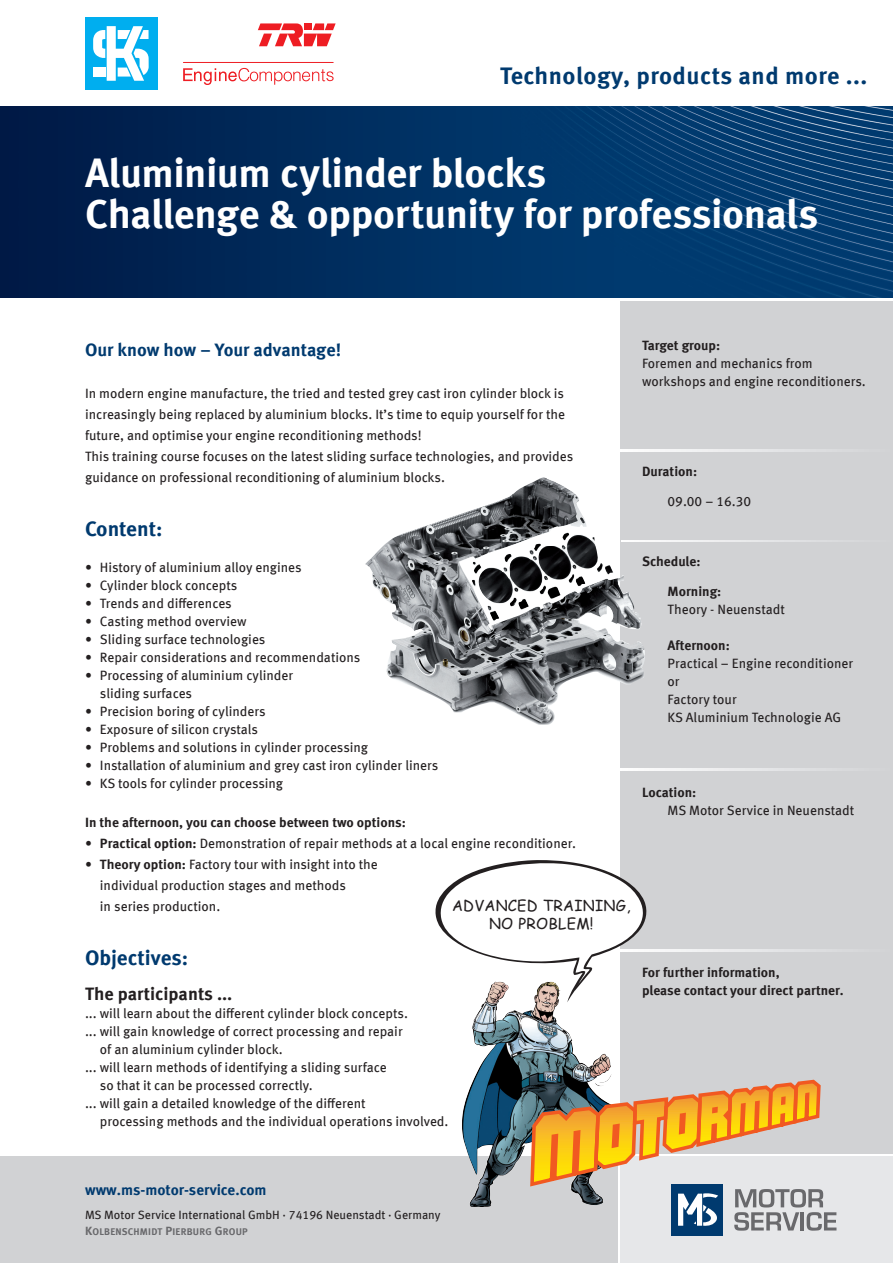
<style>
.page{position:relative;width:893px;height:1263px;background:#fff}
.page>*{position:absolute;margin:0;border:0;box-sizing:border-box;transform-origin:0 0}
.t1{font:700 40.5px/41.1px "Meta OFC";letter-spacing:-.01em;color:#fff}
.t2{font:700 24px "Meta OFC";color:#003a6f}
.t3{font:700 21px "Meta OFC";letter-spacing:-.005em;color:#003a6f}
.t4{font:700 18px "Meta OFC";letter-spacing:-.01em;color:#003a6f}
.t5{font:700 18px "Meta OFC";letter-spacing:-.005em;color:#231f20}
.t6{font:15px/18px "Comic Sans MS";letter-spacing:.02em;color:#231f20;text-align:center}
.t7{font:700 15px "Meta OFC";color:#003a6f}
.t8{font:13.5px/21px "Meta OFC";color:#231f20}
.t9{font:700 13.5px/18px "Meta OFC";color:#231f20}
.t10{font:12px "Meta OFC";color:#231f20}
.t11{font:700 9.75px "Meta OFC";letter-spacing:.02em;color:#69696c}
.s1{font-weight:700}
.s2{font-size:12px}
</style>
<div class="page">
<img style="left:0;top:106px;width:893px;height:192px">
<div style="left:621px;top:1157px;width:272px;height:106px;background:#e6e7e9"></div>
<div style="left:0;top:1157px;width:617px;height:106px;background:#d1d2d4"></div>
<div style="left:672px;top:1184px;width:51px;height:51px;background:#003a6f"></div>
<div style="left:621px;top:301px;width:272px;height:852px;background:#d1d2d4"></div>
<svg style="left:621px;top:769px;width:205px;height:1px"></svg>
<svg style="left:621px;top:450px;width:205px;height:1px"></svg>
<img style="left:461px;top:1002px;width:127px;height:205px">
<svg style="left:528px;top:1078px;width:308px;height:153px"></svg>
<svg style="left:258px;top:23px;width:78px;height:23px"></svg>
<hr style="left:183px;top:62px;width:150px;height:1px;background:#ee1d23">
<svg style="left:183px;top:68px;width:151px;height:17px"></svg>
<div style="left:85px;top:17px;width:72px;height:72px;background:#00aeef"></div>
<svg style="left:93px;top:26px;width:56px;height:55px"></svg>
<svg style="left:435px;top:860px;width:213px;height:142px"></svg>
<svg style="left:646px;top:540px;width:181px;height:2px"></svg>
<img style="left:365px;top:477px;width:281px;height:248px">
<svg style="left:621px;top:949px;width:205px;height:2px"></svg>
<h2 class="t2" style="left:500px;top:60px;width:369px">Technology, products and more ...</h2>
<h1 class="t1" style="left:85px;top:153px;width:735px">Aluminium cylinder blocks<br>Challenge &amp; opportunity for professionals</h1>
<h3 class="t4" style="left:85px;top:338px;width:258px">Our know how – Your advantage!</h3>
<p class="t8" style="left:85px;top:383px;width:490px">In modern engine manufacture, the tried and tested grey cast iron cylinder block is increasingly being replaced by aluminium blocks. It’s time to equip yourself for the future, and optimise your engine reconditioning methods!<br>This training course focuses on the latest sliding surface technologies, and provides guidance on professional reconditioning of aluminium blocks.</p>
<h3 class="t3" style="left:85px;top:515px;width:79px">Content:</h3>
<p class="t8" style="left:85px;top:557px;width:218px">• History of aluminium alloy engines</p>
<p class="t8" style="left:85px;top:575px;width:154px">• Cylinder block concepts</p>
<p class="t8" style="left:85px;top:593px;width:148px">• Trends and differences</p>
<p class="t8" style="left:85px;top:611px;width:163px">• Casting method overview</p>
<p class="t8" style="left:85px;top:629px;width:182px">• Sliding surface technologies</p>
<p class="t8" style="left:85px;top:647px;width:277px">• Repair considerations and recommendations</p>
<p class="t8" style="left:100px;top:666px;width:195px;line-height:18px;text-indent:-15px">• Processing of aluminium cylinder sliding surfaces</p>
<p class="t8" style="left:85px;top:701px;width:182px">• Precision boring of cylinders</p>
<p class="t8" style="left:85px;top:719px;width:175px">• Exposure of silicon crystals</p>
<p class="t8" style="left:85px;top:737px;width:285px">• Problems and solutions in cylinder processing</p>
<p class="t8" style="left:85px;top:755px;width:355px">• Installation of aluminium and grey cast iron cylinder liners</p>
<p class="t8" style="left:85px;top:773px;width:200px">• KS tools for cylinder processing</p>
<p class="t9" style="left:85px;top:813px;width:322px">In the afternoon, you can choose between two options:</p>
<p class="t8" style="left:85px;top:833px;width:493px">• <span class="s1">Practical option:</span> Demonstration of repair methods at a local engine reconditioner.</p>
<p class="t8" style="left:100px;top:854px;width:280px;text-indent:-15px">• <span class="s1">Theory option:</span> Factory tour with insight into the individual production stages and methods<br>in series production.</p>
<h3 class="t3" style="left:85px;top:944px;width:105px">Objectives:</h3>
<h3 class="t5" style="left:85px;top:982px;width:149px">The participants ...</h3>
<p class="t8" style="left:85px;top:1002px;width:324px">... will learn about the different cylinder block concepts.</p>
<p class="t8" style="left:85px;top:1020px;width:319px">... will gain knowledge of correct processing and repair</p>
<p class="t8" style="left:100px;top:1038px;width:184px">of an aluminium cylinder block.</p>
<p class="t8" style="left:85px;top:1056px;width:303px">... will learn methods of identifying a sliding surface</p>
<p class="t8" style="left:100px;top:1074px;width:214px">so that it can be processed correctly.</p>
<p class="t8" style="left:85px;top:1092px;width:282px">... will gain a detailed knowledge of the different</p>
<p class="t8" style="left:100px;top:1110px;width:350px">processing methods and the individual operations involved.</p>
<p class="t6" style="left:452px;top:896px;width:180px">ADVANCED TRAINING,<br>NO PROBLEM!</p>
<p class="t9" style="left:642px;top:337px;width:80px">Target group:</p>
<p class="t8" style="left:642px;top:355px;width:225px;line-height:18px">Foremen and mechanics from workshops and engine reconditioners.</p>
<p class="t9" style="left:642px;top:463px;width:56px">Duration:</p>
<p class="t8" style="left:668px;top:491px;width:85px">09.00 – 16.30</p>
<p class="t9" style="left:642px;top:553px;width:60px">Schedule:</p>
<p class="t9" style="left:668px;top:583px;width:55px">Morning:</p>
<p class="t8" style="left:668px;top:599px;width:119px">Theory - Neuenstadt</p>
<p class="t9" style="left:668px;top:637px;width:64px">Afternoon:</p>
<p class="t8" style="left:668px;top:655px;width:187px;line-height:18px">Practical – Engine reconditioner or<br>Factory tour<br>KS Aluminium Technologie AG</p>
<p class="t9" style="left:642px;top:784px;width:56px">Location:</p>
<p class="t8" style="left:668px;top:800px;width:188px">MS Motor Service in Neuenstadt</p>
<p class="t9" style="left:642px;top:964px;width:203px">For further information,<br>please contact your direct partner.</p>
<p class="t7" style="left:85px;top:1180px;width:183px">www.ms-motor-service.com</p>
<p class="t10" style="left:85px;top:1207px;width:357px">MS Motor Service International GmbH · 74196 Neuenstadt · Germany</p>
<p class="t11" style="left:85px;top:1225px;width:163px"><span class="s2">K</span>olbenschmidt <span class="s2">P</span>ierburg <span class="s2">G</span>roup</p>
</div>
